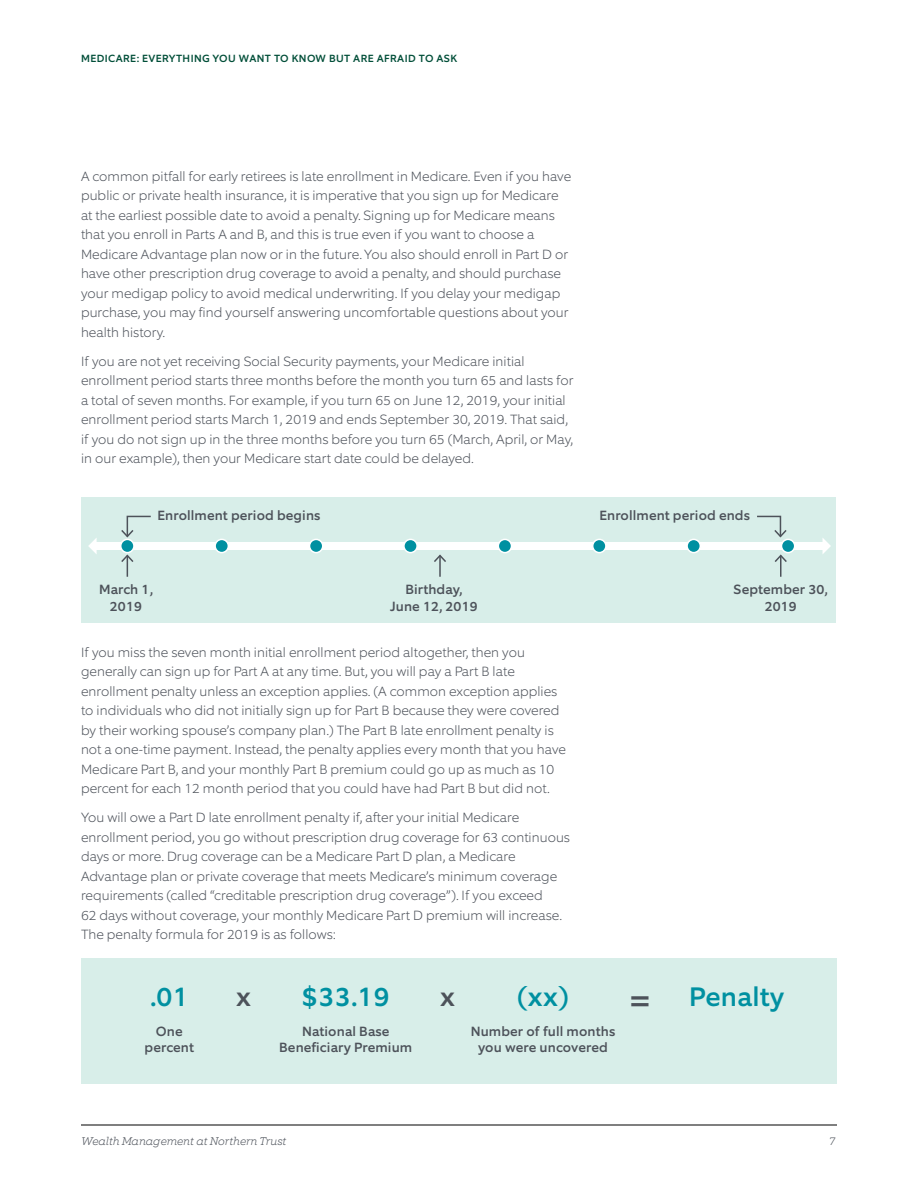
<style>
.page{position:relative;width:918px;height:1188px;background:#fff}
.page>*{position:absolute;margin:0;border:0;box-sizing:border-box;transform-origin:0 0}
.t1{font:500 27px "Equip";letter-spacing:.01em;color:#0090a1}
.t2{font:500 27px "Equip";color:#4d525a}
.t3{font:200 13.5px/19.5px "Equip";letter-spacing:.005em;color:#4d525a}
.t4{font:500 13.5px/16.5px "Equip";letter-spacing:.01em;color:#4d525a;text-align:center}
.t5{font:italic 200 11.25px "Equip Slab";letter-spacing:.005em;color:#4d525a}
.t6{font:500 10.5px "Equip";letter-spacing:.04em;color:#004e38}
.s1{font-weight:800;font-size:33px;color:#4d525a}
</style>
<div class="page">
<div style="left:82px;top:497px;width:754px;height:126px;background:#d8eee9"></div>
<div style="left:82px;top:958px;width:755px;height:126px;background:#d8eee9"></div>
<div style="left:94px;top:542px;width:731px;height:8px;background:#fff"></div>
<svg style="left:823px;top:538px;width:8px;height:16px"></svg>
<svg style="left:88px;top:538px;width:9px;height:16px"></svg>
<hr style="left:81px;top:1125px;width:756px;height:1px;background:#000">
<div style="left:121px;top:539px;width:13px;height:14px;background:#0090a1;border-radius:50%"></div>
<div style="left:120px;top:539px;width:15px;height:14px;border:2px solid #fff;border-radius:50%"></div>
<div style="left:215px;top:539px;width:13px;height:14px;background:#0090a1;border-radius:50%"></div>
<div style="left:214px;top:539px;width:15px;height:14px;border:2px solid #fff;border-radius:50%"></div>
<div style="left:310px;top:539px;width:13px;height:14px;background:#0090a1;border-radius:50%"></div>
<div style="left:309px;top:539px;width:14px;height:14px;border:2px solid #fff;border-radius:50%"></div>
<div style="left:404px;top:539px;width:13px;height:14px;background:#0090a1;border-radius:50%"></div>
<div style="left:403px;top:539px;width:15px;height:14px;border:2px solid #fff;border-radius:50%"></div>
<div style="left:498px;top:539px;width:14px;height:14px;background:#0090a1;border-radius:50%"></div>
<div style="left:498px;top:539px;width:14px;height:14px;border:2px solid #fff;border-radius:50%"></div>
<div style="left:593px;top:539px;width:13px;height:14px;background:#0090a1;border-radius:50%"></div>
<div style="left:592px;top:539px;width:15px;height:14px;border:2px solid #fff;border-radius:50%"></div>
<div style="left:687px;top:539px;width:13px;height:14px;background:#0090a1;border-radius:50%"></div>
<div style="left:686px;top:539px;width:15px;height:14px;border:2px solid #fff;border-radius:50%"></div>
<div style="left:782px;top:539px;width:13px;height:14px;background:#0090a1;border-radius:50%"></div>
<div style="left:781px;top:539px;width:14px;height:14px;border:2px solid #fff;border-radius:50%"></div>
<svg style="left:121px;top:553px;width:13px;height:24px"></svg>
<hr style="left:439px;top:556px;width:2px;height:21px;background:#4d525a">
<svg style="left:434px;top:554px;width:12px;height:10px"></svg>
<hr style="left:780px;top:556px;width:2px;height:21px;background:#4d525a">
<svg style="left:774px;top:553px;width:14px;height:11px"></svg>
<svg style="left:121px;top:515px;width:30px;height:24px"></svg>
<svg style="left:757px;top:515px;width:31px;height:24px"></svg>
<p class="t6" style="left:81px;top:52px;width:378px">MEDICARE: EVERYTHING YOU WANT TO KNOW BUT ARE AFRAID TO ASK</p>
<p class="t3" style="left:81px;top:166px;width:492px">A common pitfall for early retirees is late enrollment in Medicare. Even if you have public or private health insurance, it is imperative that you sign up for Medicare at the earliest possible date to avoid a penalty. Signing up for Medicare means that you enroll in Parts A and B, and this is true even if you want to choose a Medicare Advantage plan now or in the future. You also should enroll in Part D or have other prescription drug coverage to avoid a penalty, and should purchase your medigap policy to avoid medical underwriting. If you delay your medigap purchase, you may find yourself answering uncomfortable questions about your health history.</p>
<p class="t3" style="left:81px;top:351px;width:494px">If you are not yet receiving Social Security payments, your Medicare initial enrollment period starts three months before the month you turn 65 and lasts for a total of seven months. For example, if you turn 65 on June 12, 2019, your initial enrollment period starts March 1, 2019 and ends September 30, 2019. That said, if you do not sign up in the three months before you turn 65 (March, April, or May, in our example), then your Medicare start date could be delayed.</p>
<p class="t4" style="left:158px;top:507px;width:164px">Enrollment period begins</p>
<p class="t4" style="left:599px;top:507px;width:152px">Enrollment period ends</p>
<p class="t4" style="left:390px;top:581px;width:89px">Birthday,<br>June 12, 2019</p>
<p class="t4" style="left:99px;top:582px;width:55px">March 1,<br>2019</p>
<p class="t4" style="left:734px;top:582px;width:96px">September 30,<br>2019</p>
<p class="t3" style="left:81px;top:642px;width:487px">If you miss the seven month initial enrollment period altogether, then you generally can sign up for Part A at any time. But, you will pay a Part B late enrollment penalty unless an exception applies. (A common exception applies to individuals who did not initially sign up for Part B because they were covered by their working spouse’s company plan.) The Part B late enrollment penalty is not a one-time payment. Instead, the penalty applies every month that you have Medicare Part B, and your monthly Part B premium could go up as much as 10 percent for each 12 month period that you could have had Part B but did not.</p>
<p class="t3" style="left:81px;top:808px;width:490px">You will owe a Part D late enrollment penalty if, after your initial Medicare enrollment period, you go without prescription drug coverage for 63 continuous days or more. Drug coverage can be a Medicare Part D plan, a Medicare Advantage plan or private coverage that meets Medicare’s minimum coverage requirements (called “creditable prescription drug coverage”). If you exceed<br>62 days without coverage, your monthly Medicare Part D premium will increase.<br>The penalty formula for 2019 is as follows:</p>
<h1 class="t1" style="left:302px;top:980px;width:89px">$33.19</h1>
<p class="t4" style="left:279px;top:1023px;width:135px">National Base<br>Beneficiary Premium</p>
<h1 class="t1" style="left:517px;top:980px;width:53px">(xx)</h1>
<p class="t4" style="left:471px;top:1023px;width:146px">Number of full months you were uncovered</p>
<h1 class="t1" style="left:150px;top:980px;width:40px">.01</h1>
<h1 class="t2" style="left:236px;top:980px;width:16px">x</h1>
<h1 class="t2" style="left:440px;top:980px;width:16px">x</h1>
<h1 class="t1" style="left:629px;top:980px;width:157px"><span class="s1">=</span> Penalty</h1>
<p class="t4" style="left:145px;top:1023px;width:51px">One percent</p>
<p class="t5" style="left:81px;top:1134px;width:207px">Wealth Management at Northern Trust</p>
<p class="t5" style="left:829px;top:1134px;width:8px">7</p>
</div>
